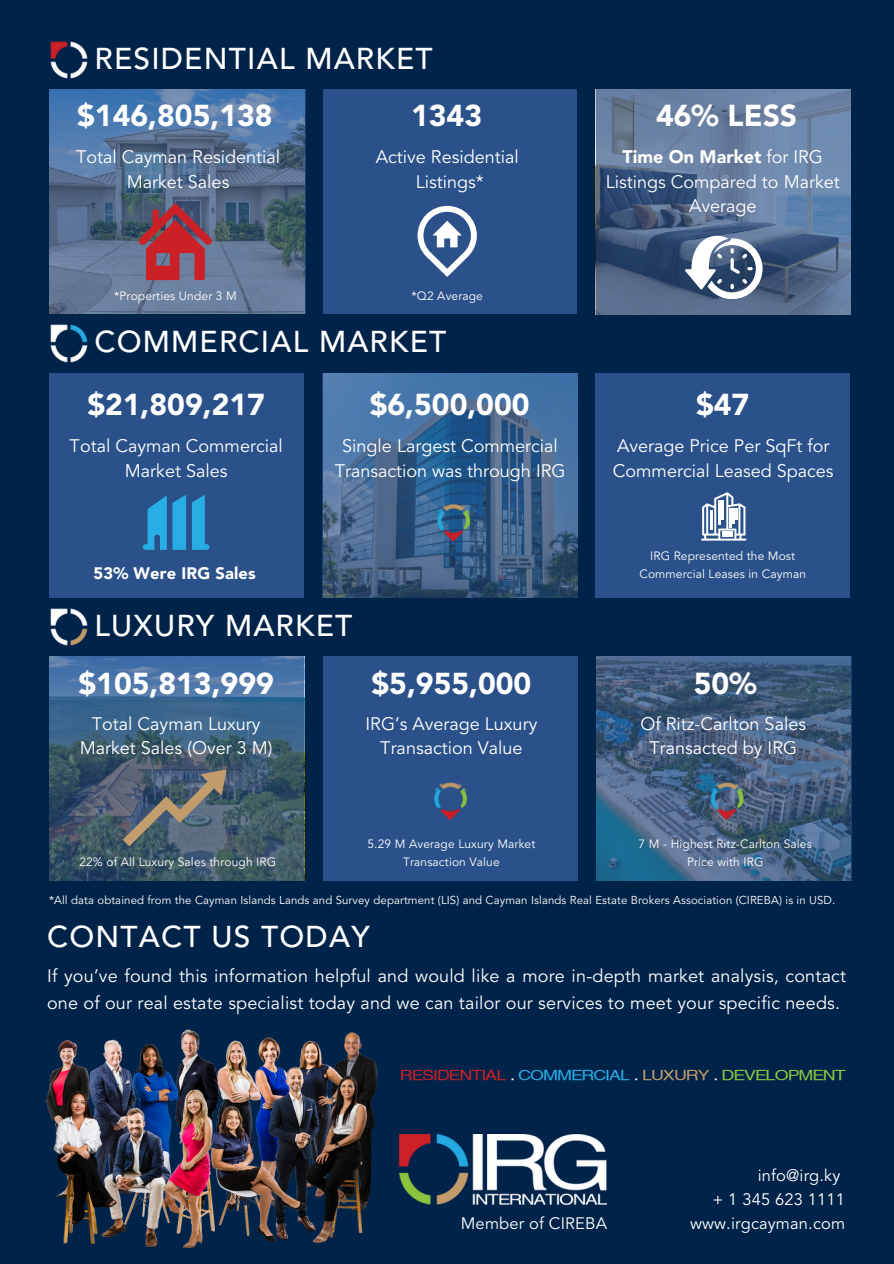
<style>
.page{position:relative;width:894px;height:1264px;background:#fff}
.page>*{position:absolute;margin:0;border:0;box-sizing:border-box;transform-origin:0 0}
.t1{font:900 30px "Avenir";color:#fff}
.t2{font:500 30px "Avenir";letter-spacing:.04em;color:#fff}
.t3{font:18px/24.8px "Avenir";color:#fff;text-align:center}
.t4{font:16.5px/23.7px "Avenir";letter-spacing:.01em;color:#fff;text-align:right}
.t5{font:900 16.5px "Avenir";letter-spacing:.01em;color:#fff}
.t6{font:13.8px "Sveningsson";letter-spacing:.01em;color:#cc2027}
.t7{font:12px/18px "Avenir";letter-spacing:.01em;color:#fff;text-align:center}
.t8{font:11.4px "Avenir";letter-spacing:.01em;color:#fff}
.s1{font-weight:900}
.s2{color:#fff}
.s3{color:#28ace4}
.s4{color:#c39c6b}
.s5{color:#8dc63f}
</style>
<div class="page">
<div style="left:0;top:0;width:893px;height:1263px;background:#00234a"></div>
<img style="left:45px;top:1029px;width:332px;height:220px">
<svg style="left:595px;top:89px;width:255px;height:226px;background:#5a7294"></svg>
<img style="left:399px;top:1134px;width:207px;height:70px">
<div style="left:323px;top:89px;width:253px;height:225px;background:#2a5189"></div>
<div style="left:50px;top:373px;width:253px;height:225px;background:#2a5189"></div>
<div style="left:595px;top:373px;width:254px;height:225px;background:#2a5189"></div>
<svg style="left:701px;top:492px;width:45px;height:48px"></svg>
<svg style="left:323px;top:373px;width:255px;height:225px;background:#3f658f"></svg>
<svg style="left:143px;top:495px;width:43px;height:54px"></svg>
<svg style="left:192px;top:495px;width:17px;height:54px"></svg>
<img style="left:430px;top:495px;width:46px;height:47px">
<div style="left:323px;top:656px;width:254px;height:224px;background:#2a5189"></div>
<svg style="left:596px;top:656px;width:255px;height:224px;background:#426081"></svg>
<svg style="left:49px;top:656px;width:255px;height:224px;background:#3f607d"></svg>
<svg style="left:123px;top:769px;width:103px;height:77px;background:#616a73"></svg>
<img style="left:434px;top:782px;width:34px;height:38px">
<img style="left:703px;top:774px;width:46px;height:46px">
<svg style="left:49px;top:89px;width:256px;height:225px;background:#557294"></svg>
<svg style="left:417px;top:206px;width:59px;height:71px"></svg>
<svg style="left:138px;top:203px;width:74px;height:77px;background:#934455"></svg>
<svg style="left:684px;top:230px;width:78px;height:69px;background:#8190a7"></svg>
<img style="left:50px;top:42px;width:37px;height:37px">
<img style="left:50px;top:325px;width:37px;height:37px">
<img style="left:50px;top:608px;width:37px;height:38px">
<h1 class="t2" style="left:94px;top:36px;width:340px">RESIDENTIAL MARKET</h1>
<h2 class="t1" style="left:77px;top:93px;width:197px">$146,805,138</h2>
<h4 class="t3" style="left:76px;top:145px;width:205px">Total Cayman Residential<br>Market Sales</h4>
<p class="t1" style="left:411px;top:93px;width:73px">1343</p>
<p class="t3" style="left:376px;top:145px;width:144px">Active Residential<br>Listings*</p>
<p class="t7" style="left:107px;top:287px;width:143px">$X.X M - LXXXXXXXXXXX</p>
<p class="t7" style="left:114px;top:287px;width:124px">*Properties Under 3 M</p>
<p class="t7" style="left:411px;top:287px;width:73px">*Q2 Average</p>
<h3 class="t2" style="left:94px;top:320px;width:353px">COMMERCIAL MARKET</h3>
<p class="t1" style="left:87px;top:382px;width:179px">$21,809,217</p>
<h2 class="t3" style="left:70px;top:434px;width:214px">Total Cayman Commercial<br>Market Sales</h2>
<h4 class="t1" style="left:369px;top:382px;width:161px">$6,500,000</h4>
<p class="t3" style="left:334px;top:434px;width:232px">Single Largest Commercial<br>Transaction was through IRG</p>
<h4 class="t5" style="left:93px;top:561px;width:164px">53% Were IRG Sales</h4>
<h1 class="t2" style="left:94px;top:603px;width:259px">LUXURY MARKET</h1>
<h2 class="t1" style="left:78px;top:661px;width:197px">$105,813,999</h2>
<p class="t3" style="left:80px;top:711px;width:194px">Total Cayman Luxury<br>Market Sales (Over 3 M)</p>
<p class="t1" style="left:371px;top:661px;width:161px">$5,955,000</p>
<p class="t3" style="left:365px;top:711px;width:173px">IRG’s Average Luxury<br>Transaction Value</p>
<h4 class="t7" style="left:79px;top:853px;width:198px">22% of All Luxury Sales through IRG</h4>
<h2 class="t7" style="left:367px;top:835px;width:169px">5.29 M Average Luxury Market<br>Transaction Value</h2>
<h2 class="t1" style="left:655px;top:93px;width:143px">46% LESS</h2>
<h4 class="t3" style="left:605px;top:145px;width:235px"><span class="s1">Time On Market</span> for IRG<br>Listings Compared to Market<br>Average</h4>
<p class="t1" style="left:696px;top:382px;width:55px">$47</p>
<h2 class="t3" style="left:612px;top:434px;width:222px;text-align:left">Average Price Per SqFt for<br>Commercial Leased Spaces</h2>
<p class="t7" style="left:639px;top:547px;width:168px">IRG Represented the Most<br>Commercial Leases in Cayman</p>
<h4 class="t1" style="left:693px;top:661px;width:64px">50%</h4>
<p class="t3" style="left:640px;top:711px;width:167px">Of Ritz-Carlton Sales<br>Transacted by IRG</p>
<p class="t7" style="left:638px;top:835px;width:175px">7 M - Highest Ritz-Carlton Sales<br>Price with IRG</p>
<p class="t8" style="left:49px;top:891px;width:787px">*All data obtained from the Cayman Islands Lands and Survey department (LIS) and Cayman Islands Real Estate Brokers Association (CIREBA) is in USD.</p>
<h4 class="t2" style="left:47px;top:914px;width:324px">CONTACT US TODAY</h4>
<h1 class="t3" style="left:47px;top:962px;width:800px;line-height:27px;text-align:left">If you’ve found this information helpful and would like a more in-depth market analysis, contact one of our real estate specialist today and we can tailor our services to meet your specific needs.</h1>
<p class="t6" style="left:400px;top:1066px;width:446px">RESIDENTIAL <span class="s2">.</span> <span class="s3">COMMERCIAL</span> <span class="s2">.</span> <span class="s4">LUXURY</span> <span class="s2">.</span> <span class="s5">DEVELOPMENT</span></p>
<h2 class="t4" style="left:460px;top:1211px;width:148px">Member of CIREBA</h2>
<p class="t4" style="left:689px;top:1164px;width:157px">info@irg.ky<br>+ 1 345 623 1111 www.irgcayman.com</p>
</div>
